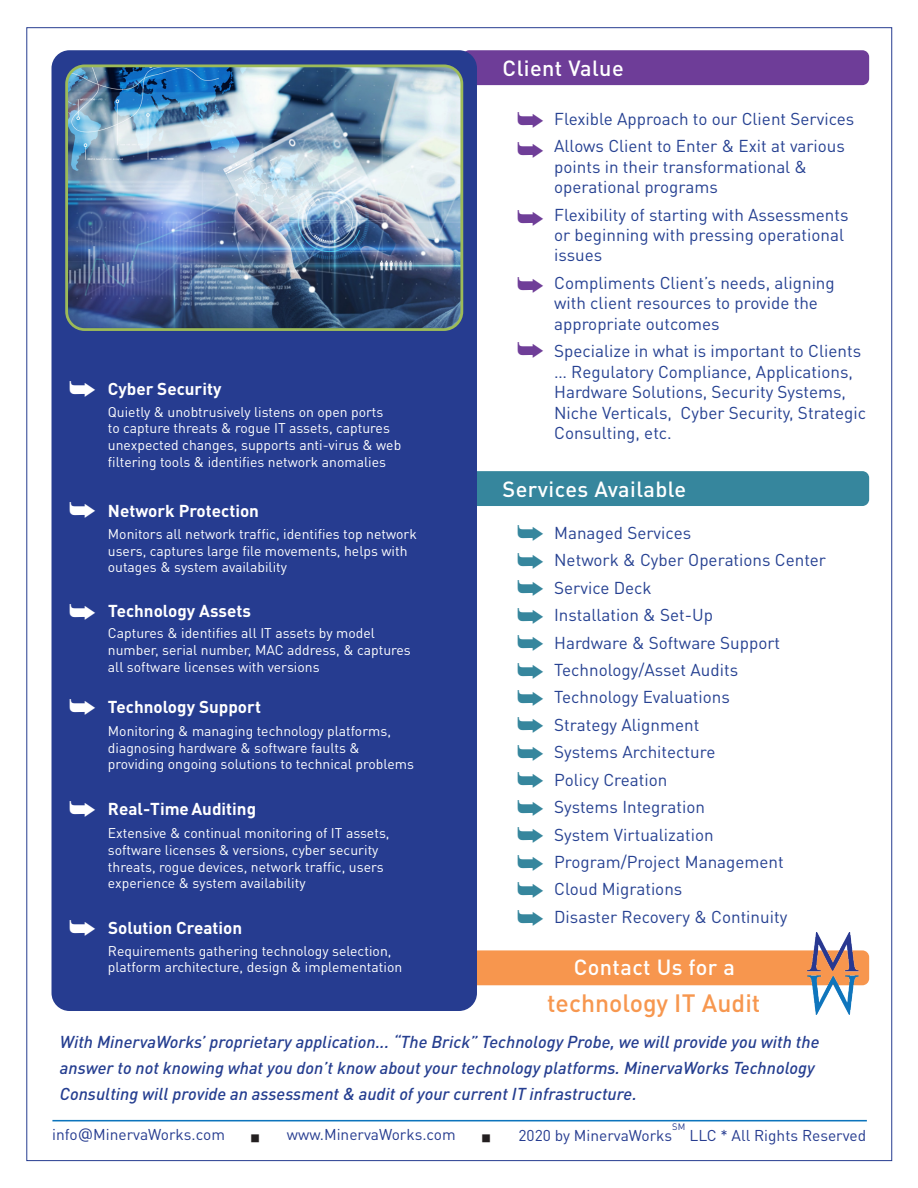
<style>
.page{position:relative;width:918px;height:1188px;background:#fff}
.page>*{position:absolute;margin:0;border:0;box-sizing:border-box;transform-origin:0 0}
.t1{font:26.4px "Wingdings";color:#231f20}
.t2{font:500 24.75px "DIN Pro";color:#f7974f}
.t3{font:500 21.75px "DIN Pro";letter-spacing:.02em;color:#fff}
.t4{font:17.1px/20.4px "DIN Pro";color:#264192}
.t5{font:italic 500 17.1px/26.4px "DIN Pro";color:#253e90}
.t6{font:700 17.1px "DIN Pro";color:#fff}
.t7{font:15.45px "DIN Pro";color:#263c90}
.t8{font:13.95px/16.8px "DIN Pro";color:#fff}
.t9{font:9.3px "DIN Pro";color:#263c90}
.s1{font-family:"Verdana"}
</style>
<div class="page">
<div style="left:444px;top:950px;width:425px;height:35px;background:#f7964e;border-radius:7px"></div>
<div style="left:445px;top:471px;width:424px;height:35px;background:#36869d;border-radius:7px"></div>
<div style="left:462px;top:50px;width:407px;height:35px;background:#6e3d98;border-radius:7px"></div>
<div style="left:52px;top:50px;width:425px;height:961px;background:#263c90;border-radius:18px"></div>
<img style="left:807px;top:932px;width:53px;height:83px">
<img style="left:69px;top:66px;width:393px;height:261px">
<div style="left:65px;top:65px;width:398px;height:266px;border:3px solid #9dbb58;border-radius:18px"></div>
<hr style="left:52px;top:1120px;width:815px;height:1px;background:#0c74bc">
<p class="t6" style="left:108px;top:377px;width:115px">Cyber Security</p>
<p class="t8" style="left:108px;top:403px;width:295px">Quietly &amp; unobtrusively listens on open ports<br>to capture threats &amp; rogue IT assets, captures unexpected changes, supports anti-virus &amp; web filtering tools &amp; identifies network anomalies</p>
<p class="t6" style="left:108px;top:499px;width:153px">Network Protection</p>
<p class="t8" style="left:108px;top:525px;width:311px">Monitors all network traffic, identifies top network users, captures large file movements, helps with outages &amp; system availability</p>
<p class="t6" style="left:108px;top:599px;width:144px">Technology Assets</p>
<p class="t8" style="left:108px;top:624px;width:305px">Captures &amp; identifies all IT assets by model number, serial number, MAC address, &amp; captures all software licenses with versions</p>
<p class="t6" style="left:108px;top:695px;width:155px">Technology Support</p>
<p class="t8" style="left:108px;top:722px;width:308px">Monitoring &amp; managing technology platforms, diagnosing hardware &amp; software faults &amp; providing ongoing solutions to technical problems</p>
<p class="t6" style="left:108px;top:797px;width:150px">Real-Time Auditing</p>
<p class="t8" style="left:108px;top:824px;width:283px">Extensive &amp; continual monitoring of IT assets, software licenses &amp; versions, cyber security threats, rogue devices, network traffic, users experience &amp; system availability</p>
<p class="t6" style="left:108px;top:916px;width:136px">Solution Creation</p>
<p class="t8" style="left:108px;top:942px;width:296px">Requirements gathering technology selection, platform architecture, design &amp; implementation</p>
<p class="t3" style="left:503px;top:53px;width:123px">Client Value</p>
<p class="t4" style="left:554px;top:108px;width:302px">Flexible Approach to our Client Services</p>
<p class="t4" style="left:554px;top:135px;width:292px">Allows Client to Enter &amp; Exit at various points in their transformational &amp; operational programs</p>
<p class="t4" style="left:554px;top:203px;width:296px">Flexibility of starting with Assessments or beginning with pressing operational issues</p>
<p class="t4" style="left:554px;top:272px;width:282px">Compliments Client’s needs, aligning with client resources to provide the appropriate outcomes</p>
<p class="t4" style="left:554px;top:340px;width:313px">Specialize in what is important to Clients … Regulatory Compliance, Applications, Hardware Solutions, Security Systems, Niche Verticals, Cyber Security, Strategic Consulting, etc.</p>
<p class="t3" style="left:503px;top:474px;width:185px">Services Available</p>
<p class="t4" style="left:554px;top:522px;width:139px">Managed Services</p>
<p class="t4" style="left:554px;top:549px;width:273px">Network &amp; Cyber Operations Center</p>
<p class="t4" style="left:554px;top:577px;width:99px">Service Deck</p>
<p class="t4" style="left:554px;top:604px;width:160px">Installation &amp; Set-Up</p>
<p class="t4" style="left:554px;top:632px;width:228px">Hardware &amp; Software Support</p>
<p class="t4" style="left:554px;top:659px;width:186px">Technology/Asset Audits</p>
<p class="t4" style="left:554px;top:686px;width:177px">Technology Evaluations</p>
<p class="t4" style="left:554px;top:714px;width:147px">Strategy Alignment</p>
<p class="t4" style="left:554px;top:741px;width:163px">Systems Architecture</p>
<p class="t4" style="left:554px;top:769px;width:115px">Policy Creation</p>
<p class="t4" style="left:554px;top:796px;width:152px">Systems Integration</p>
<p class="t4" style="left:554px;top:824px;width:161px">System Virtualization</p>
<p class="t4" style="left:554px;top:851px;width:231px">Program/Project Management</p>
<p class="t4" style="left:554px;top:878px;width:130px">Cloud Migrations</p>
<p class="t4" style="left:554px;top:906px;width:235px">Disaster Recovery &amp; Continuity</p>
<p class="t3" style="left:574px;top:953px;width:163px">Contact Us for a</p>
<p class="t2" style="left:547px;top:986px;width:215px">technology IT Audit</p>
<p class="t5" style="left:60px;top:1027px;width:761px">With MinervaWorks’ proprietary application... “The Brick” Technology Probe, we will provide you with the answer to not knowing what you don’t know about your technology platforms. MinervaWorks Technology<br>Consulting will provide an assessment &amp; audit of your current IT infrastructure.</p>
<p class="t7" style="left:52px;top:1124px;width:174px">info<span class="s1">@</span>MinervaWorks.com</p>
<p class="t7" style="left:287px;top:1124px;width:170px">www.MinervaWorks.com</p>
<p class="t7" style="left:519px;top:1125px;width:155px">2020 by MinervaWorks</p>
<p class="t9" style="left:672px;top:1120px;width:15px">SM</p>
<p class="t7" style="left:690px;top:1125px;width:178px">LLC * All Rights Reserved</p>
<p class="t1" style="left:249px;top:1125px;width:14px">▪</p>
<p class="t1" style="left:480px;top:1125px;width:14px">▪</p>
</div>
